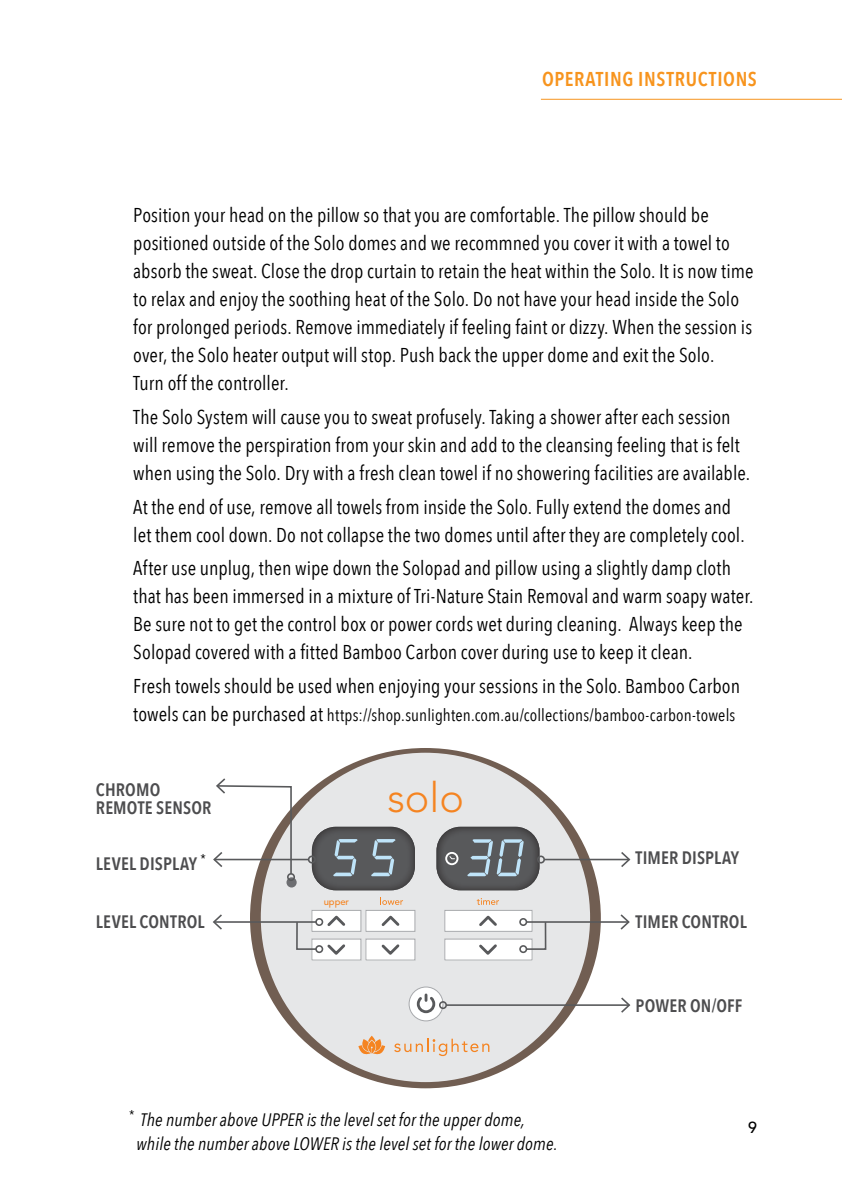
<style>
.page{position:relative;width:842px;height:1191px;background:#fff}
.page>*{position:absolute;margin:0;border:0;box-sizing:border-box;transform-origin:0 0}
.t1{font:300 41.4px "Avenir LT Std";color:#f58421}
.t2{font:20px/28px "Avenir Next Condensed";letter-spacing:.005em;color:#000}
.t3{font:600 20px "Avenir Next Condensed";letter-spacing:.03em;color:#f7941e}
.t4{font:italic 18px/24px "Avenir Next Condensed";letter-spacing:.005em;color:#000}
.t5{font:600 18px/18.8px "Avenir Next Condensed";letter-spacing:.01em;color:#4d4d4f}
.t6{font:17px "Avenir Next Condensed";letter-spacing:.01em;color:#000}
.t7{font:500 16px "Avenir LT Std";color:#000}
.t8{font:500 9.4px "Avenir LT Std";color:#f58421}
.s1{font-size:20px}
</style>
<div class="page">
<hr style="left:541px;top:99px;width:301px;height:1px;background:#f7941e">
<svg style="left:250px;top:748px;width:351px;height:340px;background:#887970"></svg>
<svg style="left:265px;top:756px;width:321px;height:322px"></svg>
<img style="left:312px;top:826px;width:103px;height:64px">
<img style="left:436px;top:826px;width:103px;height:64px">
<div style="left:366px;top:910px;width:49px;height:21px;background:#fff"></div>
<div style="left:365px;top:910px;width:50px;height:21px;border:1px solid #a7a9ac"></div>
<div style="left:312px;top:910px;width:49px;height:21px;background:#fff"></div>
<div style="left:311px;top:910px;width:50px;height:21px;border:1px solid #a7a9ac"></div>
<svg style="left:313px;top:940px;width:12px;height:18px"></svg>
<div style="left:311px;top:938px;width:50px;height:22px;border:1px solid #a7a9ac"></div>
<svg style="left:409px;top:987px;width:34px;height:34px"></svg>
<div style="left:409px;top:986px;width:34px;height:35px;border:1px solid #a7a9ac;border-radius:50%"></div>
<div style="left:445px;top:910px;width:87px;height:21px;background:#fff"></div>
<div style="left:444px;top:910px;width:89px;height:21px;border:1px solid #a7a9ac"></div>
<div style="left:445px;top:939px;width:87px;height:21px;background:#fff"></div>
<div style="left:444px;top:938px;width:89px;height:22px;border:1px solid #a7a9ac"></div>
<svg style="left:325px;top:913px;width:174px;height:101px"></svg>
<div style="left:445px;top:852px;width:13px;height:13px;border:2px solid #fff;border-radius:50%"></div>
<svg style="left:449px;top:855px;width:6px;height:4px"></svg>
<svg style="left:380px;top:897px;width:23px;height:8px"></svg>
<svg style="left:477px;top:898px;width:22px;height:7px"></svg>
<svg style="left:394px;top:1038px;width:95px;height:18px;background:#e8d6c6"></svg>
<svg style="left:358px;top:1035px;width:27px;height:20px"></svg>
<svg style="left:333px;top:839px;width:25px;height:37px"></svg>
<svg style="left:371px;top:839px;width:25px;height:37px"></svg>
<svg style="left:285px;top:876px;width:13px;height:13px"></svg>
<svg style="left:467px;top:839px;width:57px;height:37px;background:#758087"></svg>
<div style="left:286px;top:877px;width:11px;height:10px;background:#6d6e71;border-radius:50%"></div>
<hr style="left:446px;top:1004px;width:183px;height:2px;background:#58595b">
<div style="left:439px;top:1001px;width:8px;height:8px;border:2px solid #58595b;border-radius:50%"></div>
<svg style="left:619px;top:997px;width:12px;height:16px"></svg>
<hr style="left:544px;top:858px;width:85px;height:2px;background:#58595b">
<div style="left:537px;top:855px;width:8px;height:8px;border:2px solid #58595b;border-radius:50%"></div>
<svg style="left:619px;top:852px;width:12px;height:15px"></svg>
<hr style="left:214px;top:858px;width:95px;height:2px;background:#58595b">
<div style="left:308px;top:855px;width:8px;height:8px;border:2px solid #58595b;border-radius:50%"></div>
<hr style="left:526px;top:921px;width:103px;height:1px;background:#58595b">
<div style="left:519px;top:918px;width:8px;height:8px;border:2px solid #58595b;border-radius:50%"></div>
<svg style="left:619px;top:914px;width:11px;height:16px"></svg>
<hr style="left:214px;top:921px;width:102px;height:1px;background:#58595b">
<div style="left:315px;top:918px;width:8px;height:8px;border:2px solid #58595b;border-radius:50%"></div>
<svg style="left:213px;top:914px;width:11px;height:16px"></svg>
<svg style="left:525px;top:920px;width:22px;height:30px"></svg>
<div style="left:519px;top:945px;width:8px;height:8px;border:2px solid #58595b;border-radius:50%"></div>
<svg style="left:295px;top:920px;width:23px;height:30px"></svg>
<div style="left:315px;top:945px;width:8px;height:8px;border:2px solid #58595b;border-radius:50%"></div>
<div style="left:287px;top:873px;width:8px;height:8px;border:2px solid #58595b;border-radius:50%"></div>
<svg style="left:213px;top:776px;width:80px;height:99px"></svg>
<p class="t3" style="left:542px;top:62px;width:216px">OPERATING INSTRUCTIONS</p>
<p class="t2" style="left:133px;top:200px;width:622px">Position your head on the pillow so that you are comfortable. The pillow should be positioned outside of the Solo domes and we recommned you cover it with a towel to absorb the sweat. Close the drop curtain to retain the heat within the Solo. It is now time to relax and enjoy the soothing heat of the Solo. Do not have your head inside the Solo for prolonged periods. Remove immediately if feeling faint or dizzy. When the session is over, the Solo heater output will stop. Push back the upper dome and exit the Solo.<br>Turn off the controller.</p>
<p class="t2" style="left:133px;top:402px;width:618px">The Solo System will cause you to sweat profusely. Taking a shower after each session will remove the perspiration from your skin and add to the cleansing feeling that is felt when using the Solo. Dry with a fresh clean towel if no showering facilities are available.</p>
<p class="t2" style="left:133px;top:491px;width:613px">At the end of use, remove all towels from inside the Solo. Fully extend the domes and let them cool down. Do not collapse the two domes until after they are completely cool.</p>
<p class="t2" style="left:133px;top:553px;width:622px">After use unplug, then wipe down the Solopad and pillow using a slightly damp cloth that has been immersed in a mixture of Tri-Nature Stain Removal and warm soapy water.<br>Be sure not to get the control box or power cords wet during cleaning. Always keep the Solopad covered with a fitted Bamboo Carbon cover during use to keep it clean.</p>
<p class="t2" style="left:133px;top:671px;width:608px">Fresh towels should be used when enjoying your sessions in the Solo. Bamboo Carbon</p>
<p class="t6" style="left:133px;top:700px;width:604px"><span class="s1">towels can be purchased at</span> https://shop.sunlighten.com.au/collections/bamboo-carbon-towels</p>
<p class="t5" style="left:96px;top:779px;width:117px">CHROMO<br>REMOTE SENSOR</p>
<p class="t5" style="left:96px;top:854px;width:112px">LEVEL DISPLAY <sup>*</sup></p>
<p class="t8" style="left:324px;top:896px;width:27px">upper</p>
<h1 class="t1" style="left:387px;top:773px;width:78px">solo</h1>
<p class="t5" style="left:635px;top:848px;width:105px">TIMER DISPLAY</p>
<p class="t5" style="left:96px;top:912px;width:110px">LEVEL CONTROL</p>
<p class="t5" style="left:635px;top:912px;width:113px">TIMER CONTROL</p>
<p class="t4" style="left:137px;top:1107px;width:422px;text-indent:-7px"><sup>*</sup> The number above UPPER is the level set for the upper dome, while the number above LOWER is the level set for the lower dome.</p>
<p class="t5" style="left:635px;top:995px;width:108px">POWER ON/OFF</p>
<p class="t7" style="left:748px;top:1118px;width:10px">9</p>
</div>
